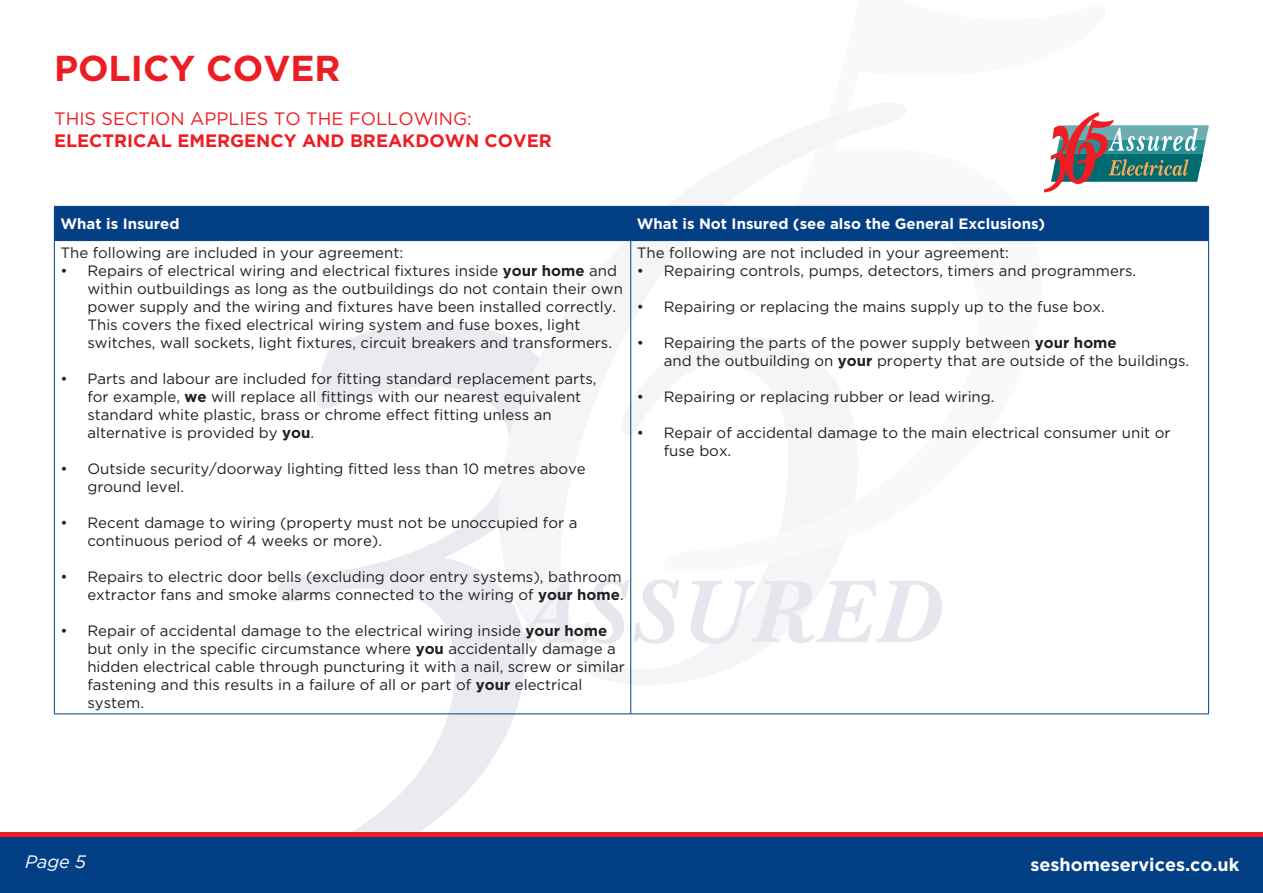
<style>
.page{position:relative;width:1263px;height:893px;background:#fff}
.page>*{position:absolute;margin:0;border:0;box-sizing:border-box;transform-origin:0 0}
.t1{font:700 36px "Gotham";color:#ee1d23}
.t2{font:700 18px "Gotham";color:#ee1d23}
.t3{font:18px "Gotham";color:#ee1d23}
.t4{font:700 18px "Gotham";color:#fff}
.t5{font:italic 18px "Gotham";color:#fff}
.t6{font:15px/18px "Gotham";color:#231f20}
.t7{font:700 15px "Gotham";color:#fff}
.s1{font-weight:700}
</style>
<div class="page">
<svg style="left:158px;top:324px;width:406px;height:508px"></svg>
<svg style="left:499px;top:205px;width:165px;height:480px"></svg>
<svg style="left:514px;top:579px;width:60px;height:64px"></svg>
<svg style="left:583px;top:579px;width:97px;height:65px"></svg>
<svg style="left:690px;top:580px;width:252px;height:64px"></svg>
<div style="left:0;top:832px;width:1263px;height:61px;background:linear-gradient(to right,#ee1d23,#ee1d23)"></div>
<div style="left:0;top:838px;width:1263px;height:55px;background:#023f85"></div>
<svg style="left:1044px;top:112px;width:165px;height:80px"></svg>
<div style="left:55px;top:207px;width:1153px;height:33px;background:#023f85"></div>
<hr style="left:54px;top:206px;width:577px;height:1px;background:#023f85">
<hr style="left:54px;top:207px;width:1px;height:33px;background:#023f85">
<hr style="left:631px;top:206px;width:578px;height:1px;background:#023f85">
<hr style="left:630px;top:207px;width:1px;height:33px;background:#023f85">
<hr style="left:1208px;top:207px;width:1px;height:33px;background:#023f85">
<hr style="left:54px;top:240px;width:577px;height:1px;background:#023f85">
<hr style="left:54px;top:241px;width:1px;height:472px;background:#023f85">
<hr style="left:631px;top:240px;width:578px;height:1px;background:#023f85">
<hr style="left:630px;top:241px;width:1px;height:472px;background:#023f85">
<hr style="left:1208px;top:241px;width:1px;height:472px;background:#023f85">
<hr style="left:54px;top:713px;width:577px;height:1px;background:#023f85">
<hr style="left:631px;top:713px;width:578px;height:1px;background:#023f85">
<p class="t1" style="left:54px;top:47px;width:288px">POLICY COVER</p>
<p class="t3" style="left:54px;top:109px;width:419px">THIS SECTION APPLIES TO THE FOLLOWING:</p>
<p class="t2" style="left:54px;top:130px;width:499px">ELECTRICAL EMERGENCY AND BREAKDOWN COVER</p>
<p class="t7" style="left:60px;top:215px;width:121px">What is Insured</p>
<p class="t7" style="left:637px;top:215px;width:410px">What is Not Insured (see also the General Exclusions)</p>
<p class="t6" style="left:60px;top:243px;width:344px">The following are included in your agreement:</p>
<p class="t6" style="left:87px;top:261px;width:537px;text-indent:-27px">• Repairs of electrical wiring and electrical fixtures inside <span class="s1">your home</span> and within outbuildings as long as the outbuildings do not contain their own power supply and the wiring and fixtures have been installed correctly.<br>This covers the fixed electrical wiring system and fuse boxes, light switches, wall sockets, light fixtures, circuit breakers and transformers.</p>
<p class="t6" style="left:87px;top:369px;width:511px;text-indent:-27px">• Parts and labour are included for fitting standard replacement parts, for example, <span class="s1">we</span> will replace all fittings with our nearest equivalent standard white plastic, brass or chrome effect fitting unless an alternative is provided by <span class="s1">you</span>.</p>
<p class="t6" style="left:87px;top:459px;width:500px;text-indent:-27px">• Outside security/doorway lighting fitted less than 10 metres above ground level.</p>
<p class="t6" style="left:87px;top:513px;width:491px;text-indent:-27px">• Recent damage to wiring (property must not be unoccupied for a continuous period of 4 weeks or more).</p>
<p class="t6" style="left:60px;top:567px;width:565px;text-align:right">• Repairs to electric door bells (excluding door entry systems), bathroom extractor fans and smoke alarms connected to the wiring of <span class="s1">your home</span>.</p>
<p class="t6" style="left:87px;top:621px;width:539px;text-indent:-27px">• Repair of accidental damage to the electrical wiring inside <span class="s1">your home </span>but only in the specific circumstance where <span class="s1">you</span> accidentally damage a hidden electrical cable through puncturing it with a nail, screw or similar fastening and this results in a failure of all or part of <span class="s1">your</span> electrical system.</p>
<p class="t6" style="left:637px;top:243px;width:374px">The following are not included in your agreement:</p>
<p class="t6" style="left:637px;top:261px;width:501px">• Repairing controls, pumps, detectors, timers and programmers.</p>
<p class="t6" style="left:637px;top:297px;width:469px">• Repairing or replacing the mains supply up to the fuse box.</p>
<p class="t6" style="left:664px;top:333px;width:527px;text-indent:-27px">• Repairing the parts of the power supply between <span class="s1">your home<br></span>and the outbuilding on <span class="s1">your</span> property that are outside of the buildings.</p>
<p class="t6" style="left:637px;top:387px;width:359px">• Repairing or replacing rubber or lead wiring.</p>
<p class="t6" style="left:664px;top:423px;width:508px;text-indent:-27px">• Repair of accidental damage to the main electrical consumer unit or fuse box.</p>
<p class="t5" style="left:25px;top:852px;width:63px">Page 5</p>
<p class="t4" style="left:1030px;top:854px;width:210px">seshomeservices.co.uk</p>
</div>
